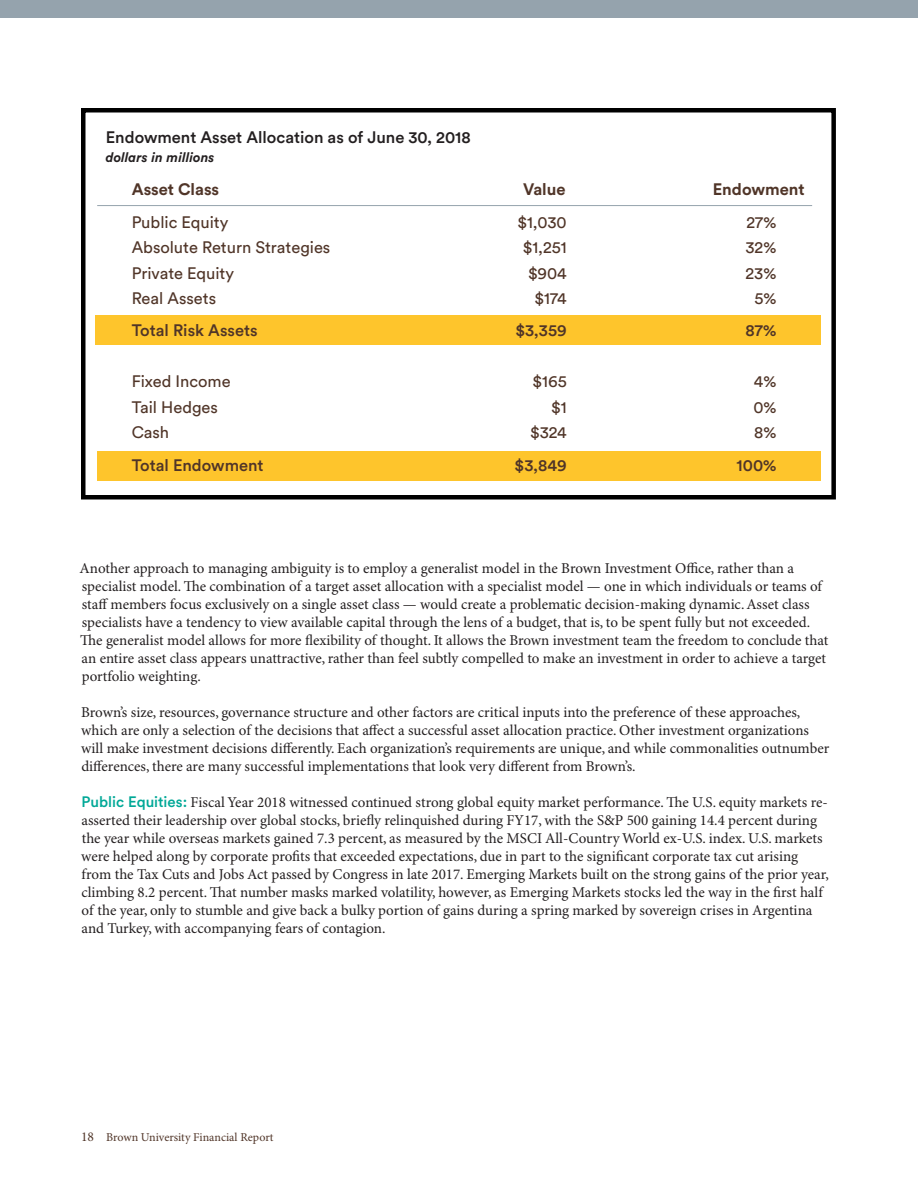
<style>
.page{position:relative;width:918px;height:1188px;background:#fff}
.page>*{position:absolute;margin:0;border:0;box-sizing:border-box;transform-origin:0 0}
.t1{font:16.5px "Circular Std";color:#503528}
.t2{font:500 16.5px "Circular Std";color:#503528}
.t3{font:500 16.5px "Circular Std";color:#231f20}
.t4{font:700 16.5px "Circular Std";color:#503528}
.t5{font:15px/18px "Minion Pro";color:#231f20}
.t6{font:italic 700 13.5px "Circular Std";color:#231f20}
.t7{font:12px "Minion Pro";color:#503528}
.s1{font-family:"Circular Std";font-weight:500;color:#00a897}
.s2{font-size:13.5px}
</style>
<div class="page">
<div style="left:0;top:0;width:918px;height:17px;background:#95a3ad"></div>
<div style="left:95px;top:315px;width:726px;height:30px;background:#fec52c"></div>
<div style="left:97px;top:451px;width:724px;height:30px;background:#fec52c"></div>
<hr style="left:97px;top:205px;width:715px;height:1px;background:#95a3ad">
<div style="left:81px;top:108px;width:755px;height:392px;border:4px solid #000"></div>
<p class="t3" style="left:106px;top:127px;width:367px">Endowment Asset Allocation as of June 30, 2018</p>
<p class="t6" style="left:106px;top:149px;width:110px">dollars in millions</p>
<p class="t4" style="left:132px;top:179px;width:89px">Asset Class</p>
<p class="t4" style="left:523px;top:179px;width:44px">Value</p>
<p class="t4" style="left:713px;top:179px;width:93px">Endowment</p>
<p class="t1" style="left:132px;top:212px;width:98px">Public Equity</p>
<p class="t1" style="left:517px;top:212px;width:51px">$1,030</p>
<p class="t1" style="left:747px;top:212px;width:32px">27%</p>
<p class="t1" style="left:132px;top:237px;width:200px">Absolute Return Strategies</p>
<p class="t1" style="left:523px;top:237px;width:45px">$1,251</p>
<p class="t1" style="left:745px;top:237px;width:33px">32%</p>
<p class="t1" style="left:132px;top:263px;width:104px">Private Equity</p>
<p class="t1" style="left:528px;top:263px;width:40px">$904</p>
<p class="t1" style="left:746px;top:263px;width:33px">23%</p>
<p class="t1" style="left:132px;top:288px;width:86px">Real Assets</p>
<p class="t1" style="left:535px;top:288px;width:34px">$174</p>
<p class="t1" style="left:754px;top:288px;width:24px">5%</p>
<p class="t2" style="left:132px;top:320px;width:128px">Total Risk Assets</p>
<p class="t2" style="left:515px;top:320px;width:53px">$3,359</p>
<p class="t2" style="left:745px;top:320px;width:33px">87%</p>
<p class="t1" style="left:132px;top:372px;width:100px">Fixed Income</p>
<p class="t1" style="left:532px;top:372px;width:36px">$165</p>
<p class="t1" style="left:754px;top:372px;width:24px">4%</p>
<p class="t1" style="left:132px;top:397px;width:88px">Tail Hedges</p>
<p class="t1" style="left:551px;top:397px;width:17px">$1</p>
<p class="t1" style="left:753px;top:397px;width:25px">0%</p>
<p class="t1" style="left:132px;top:423px;width:39px">Cash</p>
<p class="t1" style="left:530px;top:423px;width:38px">$324</p>
<p class="t1" style="left:754px;top:423px;width:24px">8%</p>
<p class="t2" style="left:132px;top:455px;width:133px">Total Endowment</p>
<p class="t2" style="left:515px;top:455px;width:54px">$3,849</p>
<p class="t2" style="left:737px;top:455px;width:42px">100%</p>
<p class="t5" style="left:80px;top:560px;width:750px">Another approach to managing ambiguity is to employ a generalist model in the Brown Investment Office, rather than a specialist model. The combination of a target asset allocation with a specialist model — one in which individuals or teams of staff members focus exclusively on a single asset class — would create a problematic decision-making dynamic. Asset class specialists have a tendency to view available capital through the lens of a budget, that is, to be spent fully but not exceeded.<br>The generalist model allows for more flexibility of thought. It allows the Brown investment team the freedom to conclude that an entire asset class appears unattractive, rather than feel subtly compelled to make an investment in order to achieve a target portfolio weighting.</p>
<p class="t5" style="left:81px;top:704px;width:750px">Brown’s size, resources, governance structure and other factors are critical inputs into the preference of these approaches, which are only a selection of the decisions that affect a successful asset allocation practice. Other investment organizations will make investment decisions differently. Each organization’s requirements are unique, and while commonalities outnumber differences, there are many successful implementations that look very different from Brown’s.</p>
<p class="t5" style="left:81px;top:794px;width:749px"><span class="s1">Public Equities:</span> Fiscal Year 2018 witnessed continued strong global equity market performance. The U.S. equity markets re&shy;asserted their leadership over global stocks, briefly relinquished during FY17, with the S&amp;P 500 gaining 14.4 percent during the year while overseas markets gained 7.3 percent, as measured by the MSCI All-Country World ex-U.S. index. U.S. markets were helped along by corporate profits that exceeded expectations, due in part to the significant corporate tax cut arising from the Tax Cuts and Jobs Act passed by Congress in late 2017. Emerging Markets built on the strong gains of the prior year, climbing 8.2 percent. That number masks marked volatility, however, as Emerging Markets stocks led the way in the first half of the year, only to stumble and give back a bulky portion of gains during a spring marked by sovereign crises in Argentina and Turkey, with accompanying fears of contagion.</p>
<p class="t7" style="left:81px;top:1130px;width:194px"><span class="s2">18</span> Brown University Financial Report</p>
</div>
